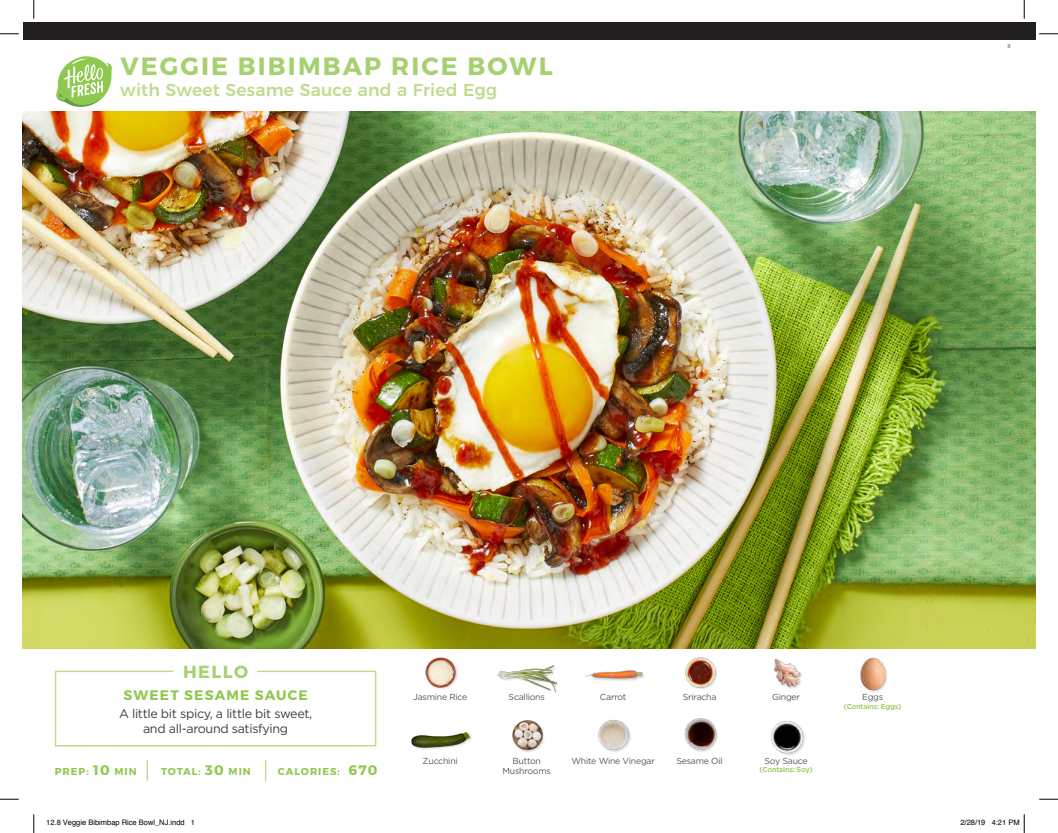
<style>
.page{position:relative;width:1058px;height:833px;background:#fff}
.page>*{position:absolute;margin:0;border:0;box-sizing:border-box;transform-origin:0 0}
.t1{font:700 25px "Montserrat";letter-spacing:.085em;color:#a6d170}
.t2{font:700 17.5px "Montserrat";letter-spacing:.085em;color:#a6d170}
.t3{font:500 17.25px "Montserrat";letter-spacing:.01em;color:#bedb8e}
.t4{font:700 13.75px "Montserrat";letter-spacing:.085em;color:#8fc84e}
.t5{font:12.5px/15px "Gotham";letter-spacing:-.025em;color:#3e3e3f;text-align:center}
.t6{font:700 10px "Montserrat";letter-spacing:.1em;color:#8fc84e}
.t7{font:8.75px "Gotham";letter-spacing:-.025em;color:#57585a}
.t8{font:7.5px "Helvetica";color:#000}
.t9{font:500 7.25px "Gotham";letter-spacing:-.025em;color:#8fc84e}
.t10{font:6.25px "Source Sans Pro";color:#57585a}
.s1{font-size:13.75px}
</style>
<div class="page">
<svg style="left:54px;top:670px;width:323px;height:77px"></svg>
<hr style="left:146px;top:760px;width:2px;height:20px;background:#bedb8e">
<svg style="left:265px;top:760px;width:1px;height:20px"></svg>
<svg style="left:54px;top:56px;width:59px;height:56px"></svg>
<div style="left:23px;top:23px;width:1012px;height:17px;background:#231f20"></div>
<img style="left:23px;top:112px;width:1012px;height:536px">
<img style="left:425px;top:657px;width:33px;height:32px">
<img style="left:774px;top:658px;width:28px;height:31px">
<div style="left:583px;top:670px;width:62px;height:12px;background:#231f20;opacity:.2"></div>
<img style="left:583px;top:670px;width:60px;height:12px">
<div style="left:497px;top:664px;width:62px;height:31px;background:#231f20;opacity:.2"></div>
<img style="left:497px;top:664px;width:59px;height:30px">
<img style="left:860px;top:657px;width:28px;height:35px">
<img style="left:685px;top:657px;width:32px;height:32px">
<div style="left:411px;top:731px;width:62px;height:19px;background:#231f20;opacity:.2"></div>
<img style="left:411px;top:731px;width:59px;height:19px">
<img style="left:771px;top:721px;width:34px;height:34px">
<img style="left:598px;top:719px;width:33px;height:33px">
<img style="left:512px;top:720px;width:32px;height:32px">
<img style="left:684px;top:718px;width:34px;height:34px">
<svg style="left:0;top:33px;width:19px;height:2px"></svg>
<svg style="left:1039px;top:33px;width:19px;height:2px"></svg>
<svg style="left:0;top:798px;width:19px;height:2px"></svg>
<svg style="left:1039px;top:798px;width:19px;height:2px"></svg>
<svg style="left:33px;top:0;width:2px;height:19px"></svg>
<svg style="left:33px;top:814px;width:2px;height:19px"></svg>
<svg style="left:1023px;top:0;width:2px;height:19px"></svg>
<svg style="left:1023px;top:814px;width:2px;height:19px"></svg>
<h1 class="t1" style="left:120px;top:51px;width:434px">VEGGIE BIBIMBAP RICE BOWL</h1>
<h3 class="t3" style="left:120px;top:76px;width:378px">with Sweet Sesame Sauce and a Fried Egg</h3>
<p class="t10" style="left:1007px;top:42px;width:5px">8</p>
<h2 class="t2" style="left:183px;top:661px;width:67px">HELLO</h2>
<h3 class="t4" style="left:123px;top:686px;width:186px">SWEET SESAME SAUCE</h3>
<h3 class="t5" style="left:119px;top:705px;width:195px">A little bit spicy, a little bit sweet, and all-around satisfying</h3>
<p class="t6" style="left:55px;top:765px;width:83px">PREP: <span class="s1">10</span> MIN</p>
<p class="t6" style="left:161px;top:765px;width:91px">TOTAL: <span class="s1">30</span> MIN</p>
<p class="t6" style="left:278px;top:765px;width:64px">CALORIES:</p>
<p class="t7" style="left:413px;top:692px;width:56px">Jasmine Rice</p>
<p class="t7" style="left:508px;top:692px;width:38px">Scallions</p>
<p class="t7" style="left:600px;top:692px;width:28px">Carrot</p>
<p class="t7" style="left:682px;top:692px;width:35px">Sriracha</p>
<p class="t7" style="left:772px;top:692px;width:29px">Ginger</p>
<p class="t7" style="left:862px;top:692px;width:23px">Eggs</p>
<p class="t7" style="left:422px;top:755px;width:37px">Zucchini</p>
<p class="t7" style="left:512px;top:755px;width:30px">Button</p>
<p class="t7" style="left:571px;top:755px;width:85px">White Wine Vinegar</p>
<p class="t7" style="left:502px;top:765px;width:50px">Mushrooms</p>
<p class="t7" style="left:676px;top:755px;width:48px">Sesame Oil</p>
<p class="t7" style="left:764px;top:755px;width:45px">Soy Sauce</p>
<h3 class="t4" style="left:348px;top:761px;width:31px">670</h3>
<p class="t9" style="left:759px;top:764px;width:54px">(Contains: Soy)</p>
<p class="t9" style="left:844px;top:701px;width:59px">(Contains: Eggs)</p>
<p class="t8" style="left:46px;top:817px;width:150px">12.8 Veggie Bibimbap Rice Bowl_NJ.indd 1</p>
<p class="t8" style="left:960px;top:817px;width:61px">2/28/19 4:21 PM</p>
</div>
